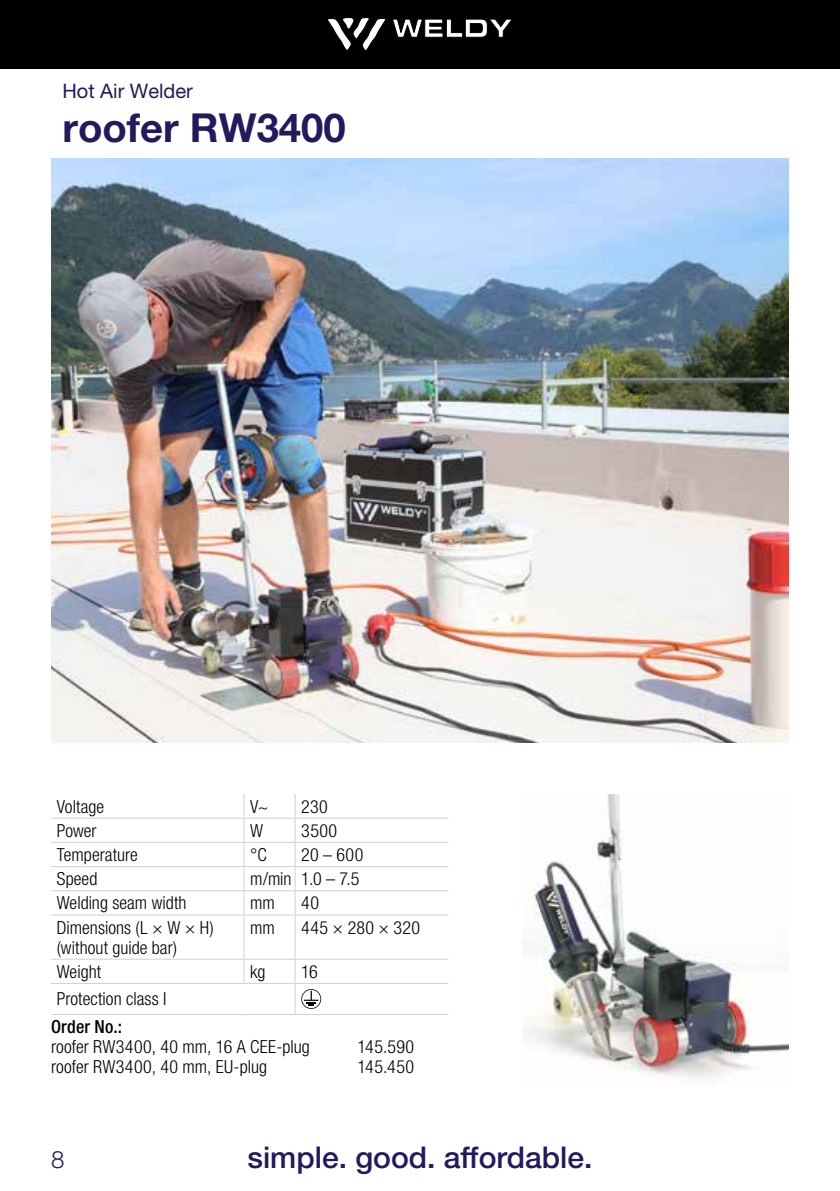
<style>
.page{position:relative;width:840px;height:1191px;background:#fff}
.page>*{position:absolute;margin:0;border:0;box-sizing:border-box;transform-origin:0 0}
.t1{font:700 40px "Helvetica Neue LTW1 G";color:#24195d}
.t2{font:500 30px "Helvetica Neue LTW1 G";color:#24195d}
.t3{font:300 24px "Helvetica Neue LTW1 G";color:#24195d}
.t4{font:20px "Helvetica Neue LTW1 G";color:#24195d}
.t5{font:300 condensed 18px/20px "Helvetica Neue LTW1 G";letter-spacing:.005em;color:#000}
.t6{font:500 condensed 18px "Helvetica Neue LTW1 G";letter-spacing:.01em;color:#000}
</style>
<div class="page">
<div style="left:0;top:0;width:839px;height:68px;background:#000"></div>
<img style="left:51px;top:159px;width:737px;height:584px">
<img style="left:525px;top:794px;width:263px;height:285px">
<svg style="left:596px;top:1002px;width:9px;height:11px"></svg>
<svg style="left:327px;top:17px;width:184px;height:34px"></svg>
<hr style="left:51px;top:817px;width:193px;height:1px;background:#d0d0d0">
<hr style="left:244px;top:817px;width:51px;height:1px;background:#d0d0d0">
<hr style="left:295px;top:817px;width:153px;height:1px;background:#d0d0d0">
<hr style="left:51px;top:842px;width:193px;height:1px;background:#d0d0d0">
<hr style="left:244px;top:842px;width:51px;height:1px;background:#d0d0d0">
<hr style="left:295px;top:842px;width:153px;height:1px;background:#d0d0d0">
<hr style="left:51px;top:866px;width:193px;height:1px;background:#d0d0d0">
<hr style="left:244px;top:866px;width:51px;height:1px;background:#d0d0d0">
<hr style="left:295px;top:866px;width:153px;height:1px;background:#d0d0d0">
<hr style="left:51px;top:890px;width:193px;height:1px;background:#d0d0d0">
<hr style="left:244px;top:890px;width:51px;height:1px;background:#d0d0d0">
<svg style="left:243px;top:794px;width:1px;height:120px"></svg>
<hr style="left:295px;top:890px;width:153px;height:1px;background:#d0d0d0">
<svg style="left:294px;top:794px;width:1px;height:120px"></svg>
<hr style="left:51px;top:914px;width:193px;height:1px;background:#d0d0d0">
<hr style="left:244px;top:914px;width:51px;height:1px;background:#d0d0d0">
<hr style="left:243px;top:915px;width:1px;height:43px;background:#d0d0d0">
<hr style="left:295px;top:914px;width:153px;height:1px;background:#d0d0d0">
<hr style="left:294px;top:915px;width:1px;height:43px;background:#d0d0d0">
<hr style="left:51px;top:958px;width:193px;height:1px;background:#d0d0d0">
<hr style="left:244px;top:958px;width:51px;height:1px;background:#d0d0d0">
<svg style="left:243px;top:959px;width:1px;height:24px"></svg>
<hr style="left:295px;top:958px;width:153px;height:1px;background:#d0d0d0">
<svg style="left:294px;top:959px;width:1px;height:24px"></svg>
<hr style="left:294px;top:984px;width:1px;height:30px;background:#d0d0d0">
<hr style="left:51px;top:983px;width:193px;height:1px;background:#d0d0d0">
<hr style="left:244px;top:983px;width:51px;height:1px;background:#d0d0d0">
<hr style="left:295px;top:983px;width:153px;height:1px;background:#d0d0d0">
<hr style="left:51px;top:1014px;width:193px;height:1px;background:#d0d0d0">
<hr style="left:244px;top:1014px;width:51px;height:1px;background:#d0d0d0">
<hr style="left:295px;top:1014px;width:153px;height:1px;background:#d0d0d0">
<svg style="left:301px;top:989px;width:20px;height:20px"></svg>
<p class="t4" style="left:62px;top:78px;width:132px">Hot Air Welder</p>
<h1 class="t1" style="left:62px;top:103px;width:284px">roofer RW3400</h1>
<p class="t5" style="left:57px;top:796px;width:49px">Voltage</p>
<p class="t5" style="left:250px;top:796px;width:20px">V~</p>
<p class="t5" style="left:301px;top:796px;width:28px">230</p>
<p class="t5" style="left:57px;top:820px;width:41px">Power</p>
<p class="t5" style="left:250px;top:820px;width:14px">W</p>
<p class="t5" style="left:301px;top:820px;width:37px">3500</p>
<p class="t5" style="left:57px;top:844px;width:83px">Temperature</p>
<p class="t5" style="left:250px;top:844px;width:18px">°C</p>
<p class="t5" style="left:301px;top:844px;width:63px">20 – 600</p>
<p class="t5" style="left:57px;top:869px;width:42px">Speed</p>
<p class="t5" style="left:250px;top:869px;width:111px">m/min 1.0 – 7.5</p>
<p class="t5" style="left:57px;top:893px;width:131px">Welding seam width</p>
<p class="t5" style="left:250px;top:893px;width:26px">mm</p>
<p class="t5" style="left:301px;top:893px;width:19px">40</p>
<p class="t5" style="left:57px;top:917px;width:158px">Dimensions (L × W × H) (without guide bar)</p>
<p class="t5" style="left:250px;top:917px;width:26px">mm</p>
<p class="t5" style="left:301px;top:917px;width:120px">445 × 280 × 320</p>
<p class="t5" style="left:57px;top:961px;width:46px">Weight</p>
<p class="t5" style="left:250px;top:961px;width:17px">kg</p>
<p class="t5" style="left:301px;top:961px;width:18px">16</p>
<p class="t5" style="left:57px;top:989px;width:111px">Protection class I</p>
<p class="t6" style="left:51px;top:1015px;width:73px">Order No.:</p>
<p class="t5" style="left:51px;top:1036px;width:260px">roofer RW3400, 40 mm, 16 A CEE-plug</p>
<p class="t5" style="left:357px;top:1036px;width:58px">145.590</p>
<p class="t5" style="left:51px;top:1056px;width:217px">roofer RW3400, 40 mm, EU-plug</p>
<p class="t5" style="left:357px;top:1056px;width:58px">145.450</p>
<h3 class="t3" style="left:51px;top:1145px;width:15px">8</h3>
<h2 class="t2" style="left:247px;top:1139px;width:346px">simple. good. affordable.</h2>
</div>
